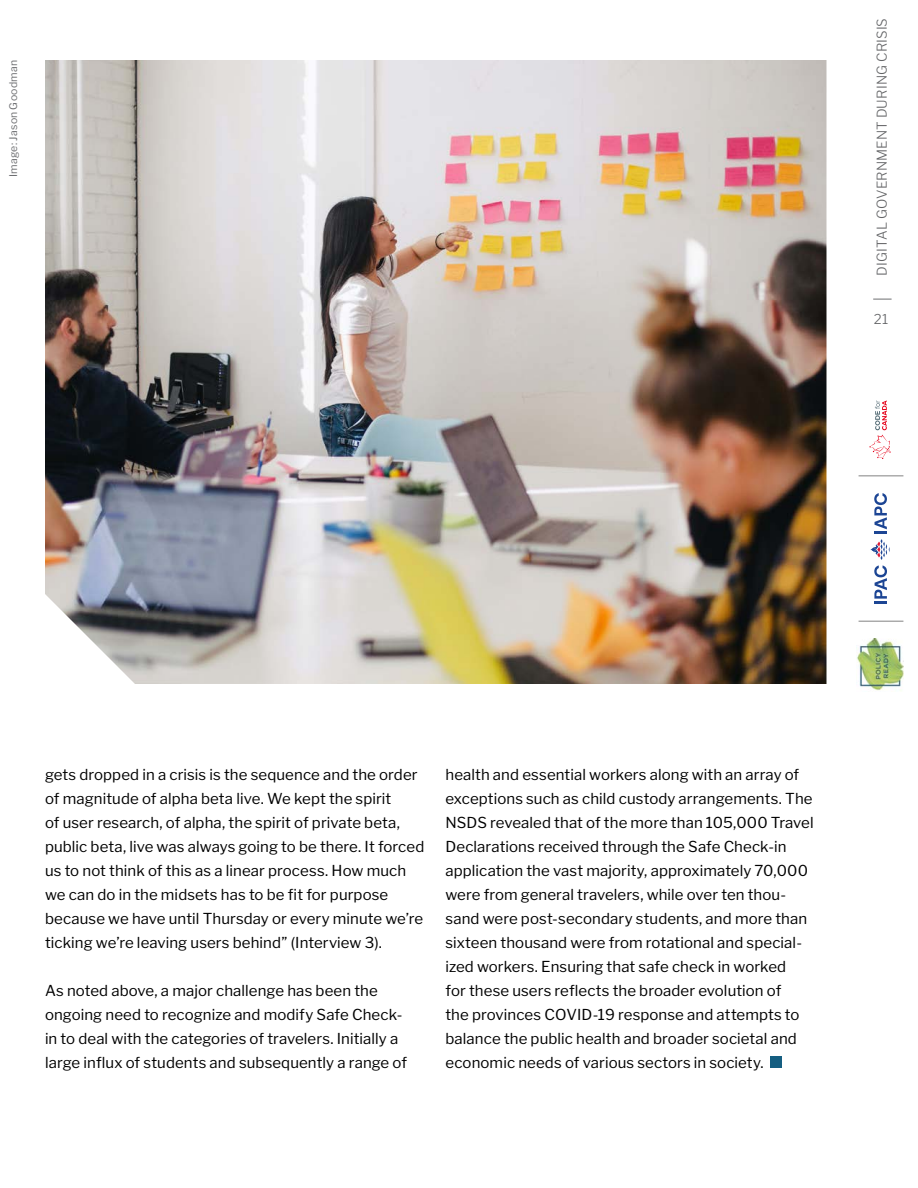
<style>
.page{position:relative;width:918px;height:1188px;background:#fff}
.page>*{position:absolute;margin:0;border:0;box-sizing:border-box;transform-origin:0 0}
.t1{font:100 15px/24px "Libre Franklin";letter-spacing:.005em;color:#000}
.t2{font:100 13.5px "Libre Franklin";letter-spacing:.01em;color:#636466}
.credit{font:100 10.5px "Libre Franklin";letter-spacing:.02em;color:#6d6e71}
</style>
<div class="page">
<div style="left:770px;top:1056px;width:12px;height:12px;background:#155e81"></div>
<img style="left:45px;top:60px;width:781px;height:624px">
<svg style="left:873px;top:299px;width:19px;height:1px"></svg>
<img style="left:857px;top:639px;width:46px;height:52px">
<svg style="left:870px;top:493px;width:20px;height:111px"></svg>
<svg style="left:869px;top:400px;width:22px;height:59px"></svg>
<hr style="left:859px;top:621px;width:44px;height:1px;background:#000">
<hr style="left:859px;top:475px;width:44px;height:1px;background:#000">
<p class="credit" style="left:5px;top:177px;width:118px;rotate:-90deg">Image: Jason Goodman</p>
<p class="t2" style="left:871px;top:276px;width:259px;rotate:-90deg">DIGITAL GOVERNMENT DURING CRISIS</p>
<p class="t2" style="left:874px;top:309px;width:16px">21</p>
<p class="t1" style="left:45px;top:761px;width:381px">gets dropped in a crisis is the sequence and the order of magnitude of alpha beta live. We kept the spirit<br>of user research, of alpha, the spirit of private beta, public beta, live was always going to be there. It forced us to not think of this as a linear process. How much we can do in the midsets has to be fit for purpose because we have until Thursday or every minute we’re ticking we’re leaving users behind” (Interview 3).</p>
<p class="t1" style="left:45px;top:977px;width:364px">As noted above, a major challenge has been the ongoing need to recognize and modify Safe Check&shy;in to deal with the categories of travelers. Initially a large influx of students and subsequently a range of</p>
<p class="t1" style="left:446px;top:761px;width:370px">health and essential workers along with an array of exceptions such as child custody arrangements. The NSDS revealed that of the more than 105,000 Travel Declarations received through the Safe Check-in application the vast majority, approximately 70,000 were from general travelers, while over ten thou&shy;sand were post-secondary students, and more than sixteen thousand were from rotational and special&shy;ized workers. Ensuring that safe check in worked<br>for these users reflects the broader evolution of<br>the provinces COVID-19 response and attempts to balance the public health and broader societal and economic needs of various sectors in society.</p>
</div>
